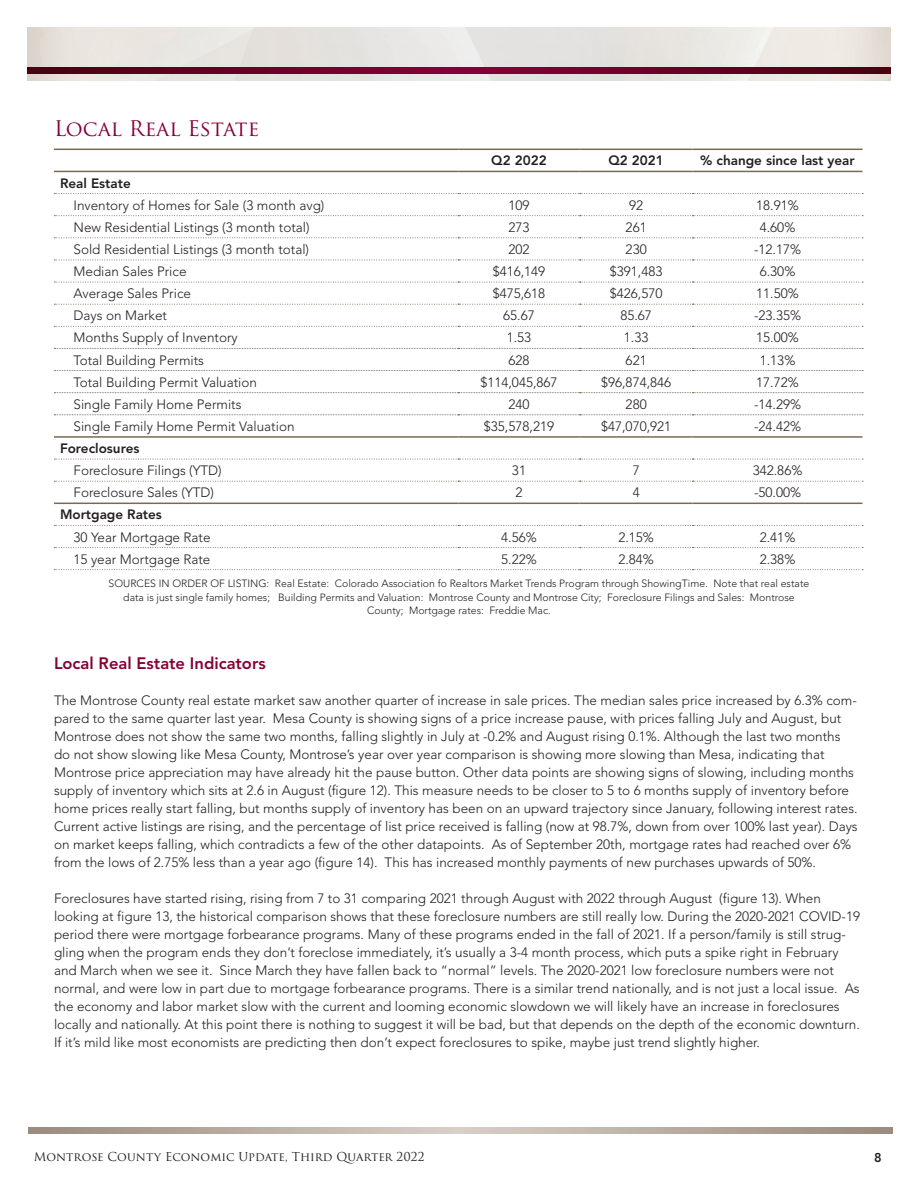
<style>
.page{position:relative;width:918px;height:1188px;background:#fff}
.page>*{position:absolute;margin:0;border:0;box-sizing:border-box;transform-origin:0 0}
.t1{font:21px "Trajan Pro";color:#860037}
.t2{font:800 16.5px "Avenir";color:#860037}
.t3{font:300 13.5px/18px "Avenir";color:#231f20}
.t4{font:800 13.5px "Avenir";color:#231f20}
.t5{font:800 12.75px "Avenir";color:#231f20}
.t6{font:12px "Trajan Pro 3";color:#231f20}
.t7{font:300 10.5px/13.5px "Avenir";color:#231f20;text-align:center}
</style>
<div class="page">
<img style="left:27px;top:27px;width:864px;height:54px">
<svg style="left:27px;top:68px;width:864px;height:6px;background:#680023"></svg>
<svg style="left:28px;top:1128px;width:864px;height:6px;background:#b8ada1"></svg>
<hr style="left:54px;top:149px;width:404px;height:1px;background:#7c6954">
<hr style="left:458px;top:149px;width:122px;height:1px;background:#7c6954">
<hr style="left:580px;top:149px;width:113px;height:1px;background:#7c6954">
<hr style="left:693px;top:149px;width:169px;height:1px;background:#7c6954">
<hr style="left:54px;top:171px;width:404px;height:1px;background:#7c6954">
<hr style="left:458px;top:171px;width:122px;height:1px;background:#7c6954">
<hr style="left:580px;top:171px;width:113px;height:1px;background:#7c6954">
<hr style="left:693px;top:171px;width:169px;height:1px;background:#7c6954">
<svg style="left:54px;top:193px;width:809px;height:1px"></svg>
<svg style="left:54px;top:215px;width:809px;height:1px"></svg>
<svg style="left:54px;top:237px;width:809px;height:1px"></svg>
<svg style="left:54px;top:260px;width:809px;height:1px"></svg>
<svg style="left:54px;top:282px;width:809px;height:1px"></svg>
<svg style="left:54px;top:304px;width:809px;height:1px"></svg>
<svg style="left:54px;top:547px;width:809px;height:1px"></svg>
<svg style="left:54px;top:569px;width:809px;height:1px"></svg>
<svg style="left:54px;top:481px;width:809px;height:1px"></svg>
<hr style="left:54px;top:503px;width:404px;height:1px;background:#7c6954">
<hr style="left:458px;top:503px;width:122px;height:1px;background:#7c6954">
<hr style="left:580px;top:503px;width:113px;height:1px;background:#7c6954">
<hr style="left:693px;top:503px;width:169px;height:1px;background:#7c6954">
<svg style="left:54px;top:525px;width:809px;height:1px"></svg>
<hr style="left:54px;top:436px;width:404px;height:2px;background:#7c6954">
<hr style="left:458px;top:436px;width:122px;height:2px;background:#7c6954">
<hr style="left:580px;top:436px;width:113px;height:2px;background:#7c6954">
<hr style="left:693px;top:436px;width:169px;height:2px;background:#7c6954">
<svg style="left:54px;top:459px;width:809px;height:1px"></svg>
<svg style="left:54px;top:326px;width:809px;height:1px"></svg>
<svg style="left:54px;top:348px;width:809px;height:1px"></svg>
<svg style="left:54px;top:370px;width:809px;height:1px"></svg>
<svg style="left:54px;top:392px;width:809px;height:1px"></svg>
<svg style="left:54px;top:414px;width:809px;height:1px"></svg>
<p class="t1" style="left:54px;top:115px;width:207px">Local Real Estate</p>
<p class="t4" style="left:491px;top:153px;width:57px">Q2 2022</p>
<p class="t4" style="left:608px;top:153px;width:57px">Q2 2021</p>
<p class="t4" style="left:700px;top:153px;width:156px">% change since last year</p>
<p class="t4" style="left:60px;top:175px;width:72px">Real Estate</p>
<p class="t3" style="left:74px;top:196px;width:252px">Inventory of Homes for Sale (3 month avg)</p>
<p class="t3" style="left:508px;top:196px;width:23px">109</p>
<p class="t3" style="left:629px;top:196px;width:16px">92</p>
<p class="t3" style="left:756px;top:196px;width:44px">18.91%</p>
<p class="t3" style="left:74px;top:218px;width:238px">New Residential Listings (3 month total)</p>
<p class="t3" style="left:508px;top:218px;width:23px">273</p>
<p class="t3" style="left:626px;top:218px;width:23px">261</p>
<p class="t3" style="left:760px;top:218px;width:37px">4.60%</p>
<p class="t3" style="left:74px;top:240px;width:237px">Sold Residential Listings (3 month total)</p>
<p class="t3" style="left:508px;top:240px;width:23px">202</p>
<p class="t3" style="left:626px;top:240px;width:23px">230</p>
<p class="t3" style="left:754px;top:240px;width:49px">-12.17%</p>
<p class="t3" style="left:74px;top:262px;width:115px">Median Sales Price</p>
<p class="t3" style="left:493px;top:262px;width:54px">$416,149</p>
<p class="t3" style="left:610px;top:262px;width:54px">$391,483</p>
<p class="t3" style="left:760px;top:262px;width:37px">6.30%</p>
<p class="t3" style="left:74px;top:285px;width:119px">Average Sales Price</p>
<p class="t3" style="left:493px;top:285px;width:54px">$475,618</p>
<p class="t3" style="left:610px;top:285px;width:54px">$426,570</p>
<p class="t3" style="left:756px;top:285px;width:44px">11.50%</p>
<p class="t3" style="left:74px;top:307px;width:95px">Days on Market</p>
<p class="t3" style="left:503px;top:307px;width:33px">65.67</p>
<p class="t3" style="left:620px;top:307px;width:33px">85.67</p>
<p class="t3" style="left:754px;top:307px;width:49px">-23.35%</p>
<p class="t3" style="left:74px;top:329px;width:166px">Months Supply of Inventory</p>
<p class="t3" style="left:507px;top:329px;width:26px">1.53</p>
<p class="t3" style="left:624px;top:329px;width:26px">1.33</p>
<p class="t3" style="left:756px;top:329px;width:44px">15.00%</p>
<p class="t3" style="left:74px;top:351px;width:132px">Total Building Permits</p>
<p class="t3" style="left:508px;top:351px;width:23px">628</p>
<p class="t3" style="left:626px;top:351px;width:23px">621</p>
<p class="t3" style="left:760px;top:351px;width:37px">1.13%</p>
<p class="t3" style="left:74px;top:373px;width:185px">Total Building Permit Valuation</p>
<p class="t3" style="left:480px;top:373px;width:79px">$114,045,867</p>
<p class="t3" style="left:601px;top:373px;width:72px">$96,874,846</p>
<p class="t3" style="left:756px;top:373px;width:44px">17.72%</p>
<p class="t3" style="left:74px;top:395px;width:170px">Single Family Home Permits</p>
<p class="t3" style="left:508px;top:395px;width:23px">240</p>
<p class="t3" style="left:626px;top:395px;width:23px">280</p>
<p class="t3" style="left:754px;top:395px;width:49px">-14.29%</p>
<p class="t3" style="left:74px;top:417px;width:223px">Single Family Home Permit Valuation</p>
<p class="t3" style="left:484px;top:417px;width:72px">$35,578,219</p>
<p class="t3" style="left:601px;top:417px;width:72px">$47,070,921</p>
<p class="t3" style="left:754px;top:417px;width:49px">-24.42%</p>
<p class="t4" style="left:60px;top:440px;width:81px">Foreclosures</p>
<p class="t3" style="left:74px;top:462px;width:150px">Foreclosure Filings (YTD)</p>
<p class="t3" style="left:512px;top:462px;width:16px">31</p>
<p class="t3" style="left:633px;top:462px;width:9px">7</p>
<p class="t3" style="left:753px;top:462px;width:51px">342.86%</p>
<p class="t3" style="left:74px;top:484px;width:142px">Foreclosure Sales (YTD)</p>
<p class="t3" style="left:515px;top:484px;width:9px">2</p>
<p class="t3" style="left:633px;top:484px;width:9px">4</p>
<p class="t3" style="left:754px;top:484px;width:49px">-50.00%</p>
<p class="t4" style="left:60px;top:507px;width:103px">Mortgage Rates</p>
<p class="t3" style="left:74px;top:528px;width:139px">30 Year Mortgage Rate</p>
<p class="t3" style="left:501px;top:528px;width:37px">4.56%</p>
<p class="t3" style="left:618px;top:528px;width:37px">2.15%</p>
<p class="t3" style="left:760px;top:528px;width:37px">2.41%</p>
<p class="t3" style="left:74px;top:550px;width:138px">15 year Mortgage Rate</p>
<p class="t3" style="left:501px;top:550px;width:37px">5.22%</p>
<p class="t3" style="left:618px;top:550px;width:37px">2.84%</p>
<p class="t3" style="left:760px;top:550px;width:37px">2.38%</p>
<p class="t7" style="left:109px;top:577px;width:702px">SOURCES IN ORDER OF LISTING: Real Estate: Colorado Association fo Realtors Market Trends Program through ShowingTime. Note that real estate data is just single family homes; Building Permits and Valuation: Montrose County and Montrose City; Foreclosure Filings and Sales: Montrose<br>County; Mortgage rates: Freddie Mac.</p>
<p class="t2" style="left:54px;top:654px;width:213px">Local Real Estate Indicators</p>
<p class="t3" style="left:54px;top:692px;width:805px">The Montrose County real estate market saw another quarter of increase in sale prices. The median sales price increased by 6.3% com&shy;pared to the same quarter last year. Mesa County is showing signs of a price increase pause, with prices falling July and August, but Montrose does not show the same two months, falling slightly in July at -0.2% and August rising 0.1%. Although the last two months do not show slowing like Mesa County, Montrose’s year over year comparison is showing more slowing than Mesa, indicating that Montrose price appreciation may have already hit the pause button. Other data points are showing signs of slowing, including months supply of inventory which sits at 2.6 in August (figure 12). This measure needs to be closer to 5 to 6 months supply of inventory before home prices really start falling, but months supply of inventory has been on an upward trajectory since January, following interest rates.<br>Current active listings are rising, and the percentage of list price received is falling (now at 98.7%, down from over 100% last year). Days on market keeps falling, which contradicts a few of the other datapoints. As of September 20th, mortgage rates had reached over 6% from the lows of 2.75% less than a year ago (figure 14). This has increased monthly payments of new purchases upwards of 50%.</p>
<p class="t3" style="left:54px;top:890px;width:808px">Foreclosures have started rising, rising from 7 to 31 comparing 2021 through August with 2022 through August (figure 13). When looking at figure 13, the historical comparison shows that these foreclosure numbers are still really low. During the 2020-2021 COVID-19 period there were mortgage forbearance programs. Many of these programs ended in the fall of 2021. If a person/family is still strug&shy;gling when the program ends they don’t foreclose immediately, it’s usually a 3-4 month process, which puts a spike right in February and March when we see it. Since March they have fallen back to “normal” levels. The 2020-2021 low foreclosure numbers were not normal, and were low in part due to mortgage forbearance programs. There is a similar trend nationally, and is not just a local issue. As the economy and labor market slow with the current and looming economic slowdown we will likely have an increase in foreclosures locally and nationally. At this point there is nothing to suggest it will be bad, but that depends on the depth of the economic downturn.<br>If it’s mild like most economists are predicting then don’t expect foreclosures to spike, maybe just trend slightly higher.</p>
<p class="t6" style="left:34px;top:1148px;width:392px">Montrose County Economic Update, Third Quarter 2022</p>
<p class="t5" style="left:874px;top:1150px;width:9px">8</p>
</div>
